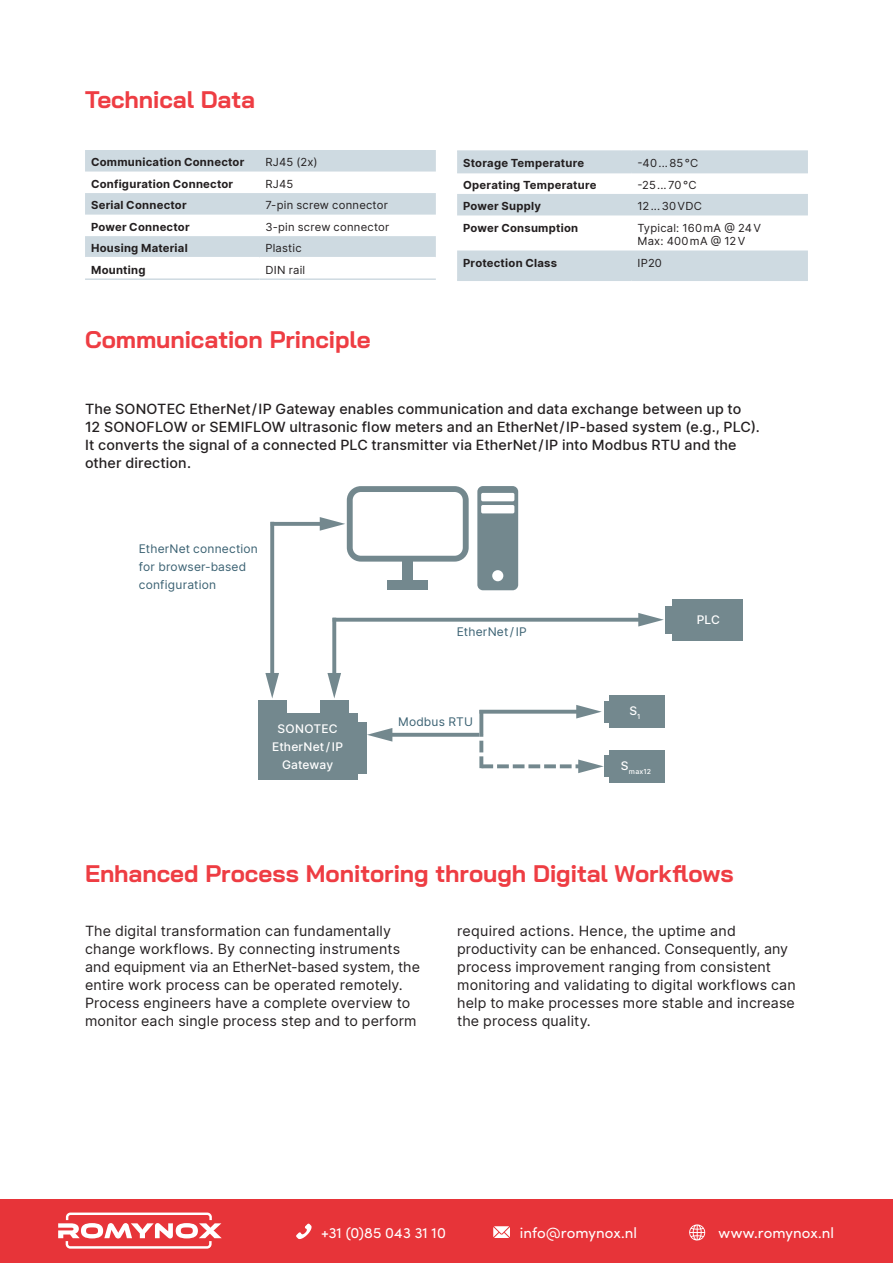
<style>
.page{position:relative;width:893px;height:1263px;background:#fff}
.page>*{position:absolute;margin:0;border:0;box-sizing:border-box;transform-origin:0 0}
.t1{font:700 24px "Bai Jamjuree";letter-spacing:-.005em;color:#ee3d43}
.t2{font:15px "Sofia Pro";letter-spacing:.005em;color:#fff}
.T1_ENG{font:14.25px/18px "Inter";letter-spacing:.01em;color:#231f20}
.T1_ENG-2{font:500 14.25px/18px "Inter";letter-spacing:.01em;color:#231f20}
.T1_ENG-3{font:12px/18px "Inter";letter-spacing:.015em;color:#3a6172}
.T1_ENG-4{font:500 12px/18px "Inter";letter-spacing:.01em;color:#fff;text-align:center}
.Tabelle_Körperzeile{font:700 11.25px "Inter";letter-spacing:.02em;color:#231f20}
.Tabelle_Körperzeile-2{font:11.25px "Inter";letter-spacing:.02em;color:#231f20}
.T1_ENG-5{font:500 7.05px "Inter";letter-spacing:.025em;color:#fff}
</style>
<div class="page">
<svg style="left:85px;top:150px;width:351px;height:107px"></svg>
<hr style="left:85px;top:278px;width:174px;height:2px;background:#cedae1">
<hr style="left:259px;top:278px;width:177px;height:2px;background:#cedae1">
<svg style="left:457px;top:152px;width:351px;height:127px;fill:#cedae1"></svg>
<hr style="left:457px;top:172px;width:174px;height:1px;background:#cedae1">
<hr style="left:631px;top:172px;width:177px;height:1px;background:#cedae1">
<hr style="left:457px;top:279px;width:174px;height:2px;background:#cedae1">
<hr style="left:631px;top:279px;width:177px;height:2px;background:#cedae1">
<hr style="left:457px;top:150px;width:174px;height:2px;background:#cedae1">
<hr style="left:631px;top:150px;width:177px;height:2px;background:#cedae1">
<div style="left:258px;top:714px;width:100px;height:66px;background:#73888e"></div>
<div style="left:258px;top:700px;width:28px;height:14px;background:#73888e"></div>
<div style="left:358px;top:722px;width:9px;height:52px;background:#73888e"></div>
<div style="left:320px;top:700px;width:29px;height:14px;background:#73888e"></div>
<div style="left:672px;top:599px;width:71px;height:42px;background:#73888e"></div>
<div style="left:665px;top:606px;width:7px;height:27px;background:#73888e"></div>
<div style="left:609px;top:695px;width:56px;height:33px;background:#73888e"></div>
<div style="left:604px;top:701px;width:5px;height:21px;background:#73888e"></div>
<div style="left:609px;top:750px;width:56px;height:33px;background:#73888e"></div>
<div style="left:604px;top:755px;width:5px;height:22px;background:#73888e"></div>
<div style="left:347px;top:486px;width:122px;height:76px;border:6px solid #173a44;border-radius:11px"></div>
<div style="left:402px;top:561px;width:11px;height:20px;background:#73888e"></div>
<div style="left:387px;top:581px;width:41px;height:9px;background:#73888e"></div>
<div style="left:477px;top:486px;width:41px;height:104px;background:#73888e;border-radius:6px"></div>
<div style="left:481px;top:493px;width:33px;height:8px;background:#fff;border-radius:2px"></div>
<div style="left:481px;top:505px;width:33px;height:8px;background:#fff;border-radius:2px"></div>
<div style="left:492px;top:570px;width:11px;height:11px;background:#fff;border-radius:50%"></div>
<svg style="left:270px;top:522px;width:4px;height:151px"></svg>
<svg style="left:265px;top:673px;width:14px;height:25px"></svg>
<svg style="left:271px;top:522px;width:49px;height:4px"></svg>
<svg style="left:320px;top:517px;width:25px;height:14px"></svg>
<svg style="left:332px;top:618px;width:4px;height:55px"></svg>
<svg style="left:327px;top:673px;width:14px;height:25px"></svg>
<svg style="left:333px;top:618px;width:305px;height:4px"></svg>
<svg style="left:638px;top:613px;width:26px;height:13px"></svg>
<svg style="left:392px;top:733px;width:87px;height:4px"></svg>
<svg style="left:367px;top:728px;width:25px;height:14px"></svg>
<svg style="left:483px;top:710px;width:93px;height:4px"></svg>
<svg style="left:576px;top:705px;width:26px;height:13px"></svg>
<svg style="left:479px;top:710px;width:4px;height:25px"></svg>
<svg style="left:479px;top:735px;width:125px;height:38px"></svg>
<div style="left:0;top:1199px;width:893px;height:64px;background:#e73439"></div>
<svg style="left:58px;top:1212px;width:164px;height:36px"></svg>
<svg style="left:689px;top:1224px;width:16px;height:17px"></svg>
<svg style="left:493px;top:1226px;width:17px;height:12px"></svg>
<svg style="left:296px;top:1223px;width:16px;height:16px"></svg>
<h1 class="t1" style="left:85px;top:86px;width:172px">Technical Data</h1>
<p class="Tabelle_Körperzeile" style="left:91px;top:154px;width:155px">Communication Connector</p>
<p class="Tabelle_Körperzeile-2" style="left:265px;top:154px;width:54px">RJ45 (2x)</p>
<p class="Tabelle_Körperzeile" style="left:91px;top:175px;width:144px">Configuration Connector</p>
<p class="Tabelle_Körperzeile-2" style="left:265px;top:175px;width:29px">RJ45</p>
<p class="Tabelle_Körperzeile" style="left:91px;top:197px;width:97px">Serial Connector</p>
<p class="Tabelle_Körperzeile-2" style="left:265px;top:197px;width:124px">7-pin screw connector</p>
<p class="Tabelle_Körperzeile" style="left:91px;top:218px;width:100px">Power Connector</p>
<p class="Tabelle_Körperzeile-2" style="left:265px;top:219px;width:125px">3-pin screw connector</p>
<p class="Tabelle_Körperzeile" style="left:91px;top:240px;width:98px">Housing Material</p>
<p class="Tabelle_Körperzeile-2" style="left:265px;top:240px;width:38px">Plastic</p>
<p class="Tabelle_Körperzeile" style="left:91px;top:261px;width:56px">Mounting</p>
<p class="Tabelle_Körperzeile-2" style="left:265px;top:262px;width:41px">DIN rail</p>
<h3 class="t1" style="left:85px;top:325px;width:287px">Communication Principle</h3>
<p class="Tabelle_Körperzeile" style="left:463px;top:155px;width:123px">Storage Temperature</p>
<p class="Tabelle_Körperzeile-2" style="left:637px;top:155px;width:62px">-40...85°C</p>
<p class="Tabelle_Körperzeile" style="left:463px;top:176px;width:135px">Operating Temperature</p>
<p class="Tabelle_Körperzeile-2" style="left:637px;top:176px;width:61px">-25...70°C</p>
<p class="Tabelle_Körperzeile" style="left:463px;top:198px;width:79px">Power Supply</p>
<p class="Tabelle_Körperzeile-2" style="left:637px;top:198px;width:66px">12...30VDC</p>
<p class="Tabelle_Körperzeile" style="left:463px;top:219px;width:117px">Power Consumption</p>
<p class="Tabelle_Körperzeile-2" style="left:637px;top:219px;width:125px">Typical: 160mA @ 24V</p>
<p class="Tabelle_Körperzeile-2" style="left:637px;top:233px;width:109px">Max: 400mA @ 12V</p>
<p class="Tabelle_Körperzeile" style="left:463px;top:254px;width:95px">Protection Class</p>
<p class="Tabelle_Körperzeile-2" style="left:637px;top:254px;width:26px">IP20</p>
<p class="T1_ENG-2" style="left:85px;top:399px;width:676px">The SONOTEC EtherNet/IP Gateway enables communication and data exchange between up to 12 SONOFLOW or SEMIFLOW ultrasonic flow meters and an EtherNet/IP-based system (e.g., PLC).<br>It converts the signal of a connected PLC transmitter via EtherNet/IP into Modbus RTU and the other direction.</p>
<p class="T1_ENG-3" style="left:139px;top:540px;width:121px">EtherNet connection for browser-based configuration</p>
<p class="T1_ENG-4" style="left:272px;top:719px;width:72px">SONOTEC<br>EtherNet/IP<br>Gateway</p>
<p class="T1_ENG-3" style="left:457px;top:622px;width:71px">EtherNet/IP</p>
<p class="T1_ENG-3" style="left:398px;top:713px;width:76px">Modbus RTU</p>
<p class="T1_ENG-4" style="left:629px;top:701px;width:13px">S<sub>1</sub></p>
<p class="T1_ENG-5" style="left:621px;top:766px;width:32px"><sup>S</sup>max12</p>
<p class="T1_ENG-4" style="left:697px;top:611px;width:25px">PLC</p>
<h1 class="t1" style="left:85px;top:860px;width:650px">Enhanced Process Monitoring through Digital Workflows</h1>
<p class="T1_ENG" style="left:85px;top:922px;width:336px">The digital transformation can fundamentally change workflows. By connecting instruments and equipment via an EtherNet-based system, the entire work process can be operated remotely.<br>Process engineers have a complete overview to monitor each single process step and to perform</p>
<p class="T1_ENG" style="left:457px;top:921px;width:340px">required actions. Hence, the uptime and productivity can be enhanced. Consequently, any process improvement ranging from consistent monitoring and validating to digital workflows can help to make processes more stable and increase the process quality.</p>
<p class="t2" style="left:321px;top:1221px;width:126px">+31 (0)85 043 31 10</p>
<p class="t2" style="left:520px;top:1221px;width:119px">info@romynox.nl</p>
<p class="t2" style="left:718px;top:1221px;width:117px">www.romynox.nl</p>
</div>
